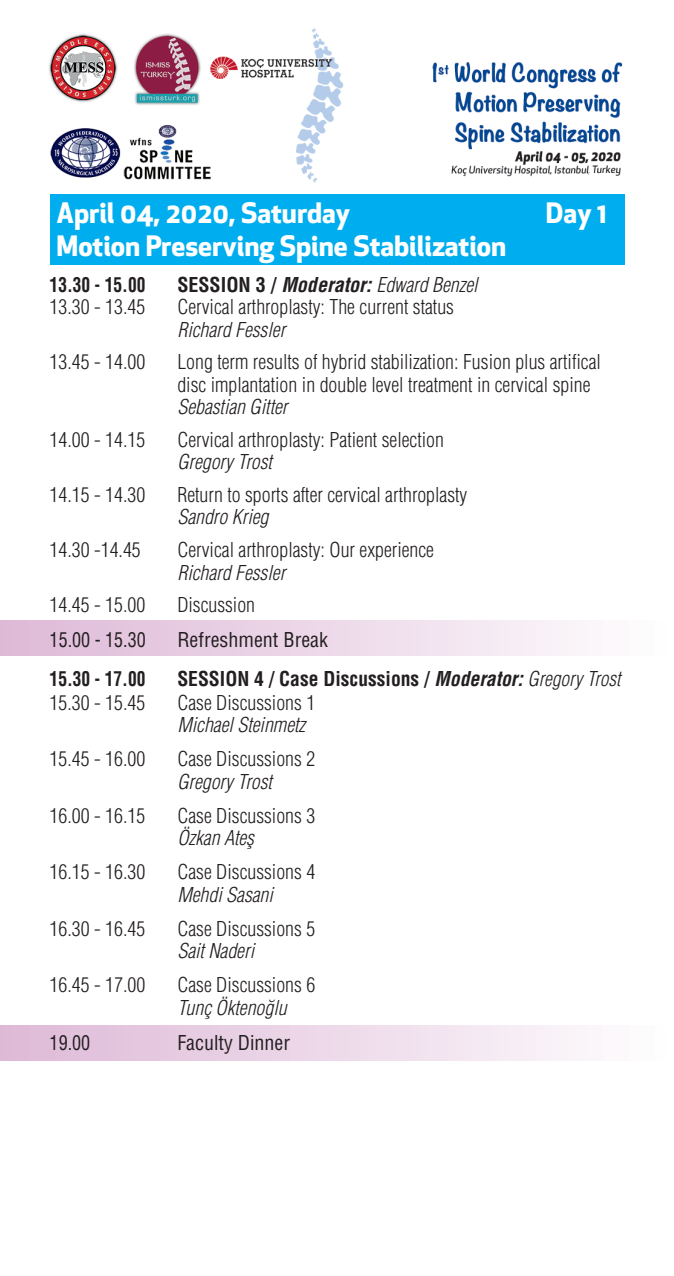
<style>
.page{position:relative;width:674px;height:1276px;background:#fff}
.page>*{position:absolute;margin:0;border:0;box-sizing:border-box;transform-origin:0 0}
.t1{font:700 27.5px/33px "Apex New";color:#fff}
.t2{font:20px/22.5px "Helvetica Condensed Light Tr";color:#231f20}
.t3{font:20px "Helvetica Cond Light Italic Tr";color:#231f20}
.t4{font:20px "Helvetica Cond Bold Tr";color:#231f20}
.t5{font:20px "Helvetica Cond Normal Tr";color:#231f20}
.t6{font:20px "Helvetica Cond Bold Tr";color:#231f20;scale:.87 1}
.t7{font:20px "Helvetica Cond Normal Tr";color:#231f20;scale:.9 1}
.s1{font-family:"Helvetica Cond Bold Tr"}
.s2{font-family:"Helvetica Cond Bold Ita Tr"}
.s3{font-family:"Helvetica Cond Light Italic Tr"}
</style>
<div class="page">
<img style="left:0;top:28px;width:625px;height:1033px">
<div style="left:50px;top:194px;width:574px;height:71px;background:#00aeef"></div>
<div style="left:0;top:620px;width:664px;height:36px;background:linear-gradient(to right,#deb8d6,#fefcfd)"></div>
<div style="left:0;top:1025px;width:664px;height:35px;background:linear-gradient(to right,#deb8d6,#fefcfd)"></div>
<h1 class="t1" style="left:56px;top:195px;width:451px">April 04, 2020, Saturday<br>Motion Preserving Spine Stabilization</h1>
<h1 class="t1" style="left:545px;top:195px;width:63px">Day 1</h1>
<p class="t6" style="left:50px;top:272px;width:111px">13.30 - 15.00</p>
<p class="t3" style="left:177px;top:273px;width:302px"><span class="s1">SESSION 3 /</span> <span class="s2">Moderator:</span> Edward Benzel</p>
<p class="t2" style="left:50px;top:296px;width:97px">13.30 - 13.45</p>
<p class="t2" style="left:177px;top:296px;width:278px">Cervical arthroplasty: The current status</p>
<p class="t3" style="left:177px;top:318px;width:109px">Richard Fessler</p>
<p class="t2" style="left:50px;top:351px;width:97px">13.45 - 14.00</p>
<p class="t2" style="left:177px;top:351px;width:425px">Long term results of hybrid stabilization: Fusion plus artifical disc implantation in double level treatment in cervical spine</p>
<p class="t3" style="left:177px;top:395px;width:111px">Sebastian Gitter</p>
<p class="t2" style="left:50px;top:428px;width:97px">14.00 - 14.15</p>
<p class="t2" style="left:177px;top:428px;width:268px">Cervical arthroplasty: Patient selection</p>
<p class="t3" style="left:177px;top:450px;width:96px">Gregory Trost</p>
<p class="t2" style="left:50px;top:483px;width:97px">14.15 - 14.30</p>
<p class="t2" style="left:177px;top:483px;width:291px">Return to sports after cervical arthroplasty</p>
<p class="t3" style="left:177px;top:505px;width:93px">Sandro Krieg</p>
<p class="t2" style="left:50px;top:538px;width:93px">14.30 -14.45</p>
<p class="t2" style="left:177px;top:538px;width:258px">Cervical arthroplasty: Our experience</p>
<p class="t3" style="left:177px;top:560px;width:109px">Richard Fessler</p>
<p class="t2" style="left:50px;top:593px;width:97px">14.45 - 15.00</p>
<p class="t2" style="left:177px;top:593px;width:79px">Discussion</p>
<p class="t7" style="left:50px;top:627px;width:108px">15.00 - 15.30</p>
<p class="t5" style="left:177px;top:627px;width:152px">Refreshment Break</p>
<p class="t6" style="left:50px;top:666px;width:111px">15.30 - 17.00</p>
<p class="t4" style="left:177px;top:666px;width:444px">SESSION 4 / Case Discussions / <span class="s2">Moderator:</span> <span class="s3">Gregory Trost</span></p>
<p class="t2" style="left:50px;top:691px;width:97px">15.30 - 15.45</p>
<p class="t2" style="left:177px;top:691px;width:139px">Case Discussions 1</p>
<p class="t3" style="left:177px;top:713px;width:129px">Michael Steinmetz</p>
<p class="t2" style="left:50px;top:747px;width:97px">15.45 - 16.00</p>
<p class="t2" style="left:177px;top:747px;width:139px">Case Discussions 2</p>
<p class="t3" style="left:177px;top:770px;width:96px">Gregory Trost</p>
<p class="t2" style="left:50px;top:804px;width:97px">16.00 - 16.15</p>
<p class="t2" style="left:177px;top:804px;width:139px">Case Discussions 3</p>
<p class="t3" style="left:177px;top:826px;width:78px">Özkan Ateş</p>
<p class="t2" style="left:50px;top:860px;width:97px">16.15 - 16.30</p>
<p class="t2" style="left:177px;top:860px;width:139px">Case Discussions 4</p>
<p class="t3" style="left:177px;top:883px;width:97px">Mehdi Sasani</p>
<p class="t2" style="left:50px;top:917px;width:97px">16.30 - 16.45</p>
<p class="t2" style="left:177px;top:917px;width:139px">Case Discussions 5</p>
<p class="t3" style="left:177px;top:939px;width:78px">Sait Naderi</p>
<p class="t2" style="left:50px;top:973px;width:97px">16.45 - 17.00</p>
<p class="t2" style="left:177px;top:973px;width:139px">Case Discussions 6</p>
<p class="t3" style="left:177px;top:996px;width:111px">Tunç Öktenoğlu</p>
<p class="t7" style="left:50px;top:1030px;width:46px">19.00</p>
<p class="t5" style="left:177px;top:1030px;width:114px">Faculty Dinner</p>
</div>
